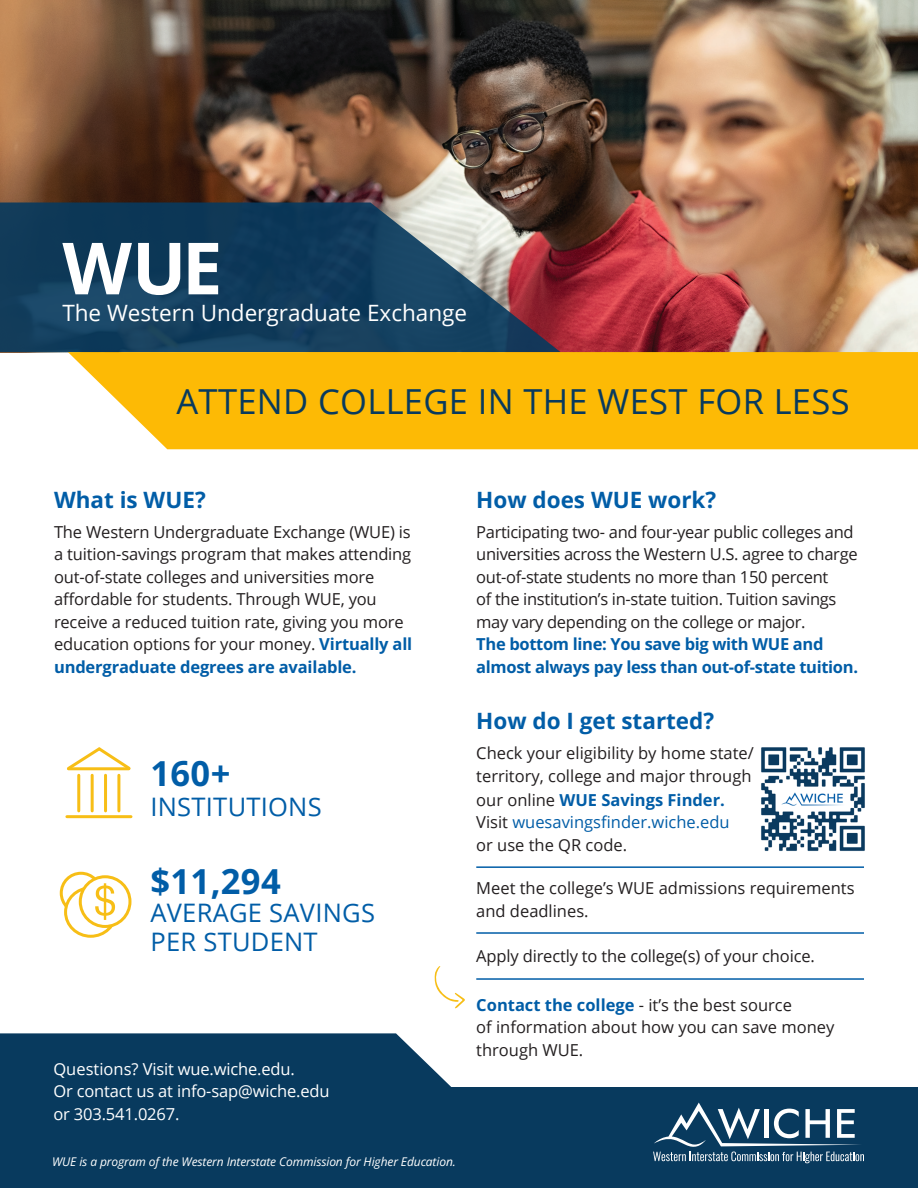
<style>
.page{position:relative;width:918px;height:1188px;background:#fff}
.page>*{position:absolute;margin:0;border:0;box-sizing:border-box;transform-origin:0 0}
.t1{font:700 72px "Open Sans";color:#fff}
.t2{font:34.5px "Open Sans";letter-spacing:.01em;color:#083a5e}
.t3{font:700 34.5px "Open Sans";letter-spacing:.01em;color:#015da7}
.t4{font:25.5px "Open Sans";letter-spacing:.01em;color:#015da7}
.t5{font:700 22.5px "Open Sans";color:#015da7}
.t6{font:22.5px "Open Sans";color:#fff}
.t7{font:16.5px/22.5px "Open Sans";letter-spacing:-.01em;color:#231f20}
.t8{font:16.5px/22.5px "Open Sans";letter-spacing:-.01em;color:#fff}
.t9{font:italic 12px "Open Sans";letter-spacing:-.01em;color:#fff}
.s1{font-weight:700;color:#015da7}
.s2{color:#015da7}
</style>
<div class="page">
<img style="left:761px;top:747px;width:104px;height:104px">
<svg style="left:0;top:1033px;width:500px;height:55px;background:#2e5876"></svg>
<div style="left:0;top:1088px;width:918px;height:100px;background:#083a5e"></div>
<img style="left:0;top:0;width:918px;height:352px">
<svg style="left:0;top:202px;width:561px;height:150px;background:#2c4a64"></svg>
<svg style="left:68px;top:352px;width:850px;height:97px;background:#fdbe14"></svg>
<hr style="left:476px;top:866px;width:388px;height:2px;background:#015da7">
<hr style="left:476px;top:932px;width:388px;height:2px;background:#015da7">
<hr style="left:476px;top:978px;width:388px;height:2px;background:#015da7">
<hr style="left:77px;top:775px;width:3px;height:36px;background:#f7be16">
<hr style="left:91px;top:775px;width:3px;height:36px;background:#f7be16">
<hr style="left:104px;top:775px;width:3px;height:36px;background:#f7be16">
<hr style="left:117px;top:775px;width:3px;height:36px;background:#f7be16">
<svg style="left:67px;top:747px;width:64px;height:24px"></svg>
<hr style="left:67px;top:815px;width:64px;height:3px;background:#f7be16">
<svg style="left:61px;top:873px;width:40px;height:40px"></svg>
<div style="left:60px;top:872px;width:42px;height:42px;border:3px solid #f7be16;border-radius:50%"></div>
<svg style="left:66px;top:888px;width:50px;height:48px"></svg>
<div style="left:64px;top:886px;width:53px;height:52px;border:3px solid #f7be16;border-radius:50%"></div>
<svg style="left:80px;top:877px;width:50px;height:49px"></svg>
<div style="left:79px;top:875px;width:52px;height:53px;border:3px solid #f7be16;border-radius:50%"></div>
<svg style="left:95px;top:883px;width:20px;height:37px"></svg>
<svg style="left:434px;top:966px;width:31px;height:42px"></svg>
<svg style="left:653px;top:1103px;width:211px;height:60px"></svg>
<p class="t1" style="left:62px;top:219px;width:162px">WUE</p>
<p class="t6" style="left:62px;top:298px;width:406px">The Western Undergraduate Exchange</p>
<p class="t2" style="left:176px;top:378px;width:675px">ATTEND COLLEGE IN THE WEST FOR LESS</p>
<p class="t5" style="left:54px;top:485px;width:153px">What is WUE?</p>
<p class="t7" style="left:54px;top:520px;width:360px">The Western Undergraduate Exchange (WUE) is a tuition-savings program that makes attending out-of-state colleges and universities more affordable for students. Through WUE, you receive a reduced tuition rate, giving you more education options for your money. <span class="s1">Virtually all undergraduate degrees are available.</span></p>
<p class="t3" style="left:150px;top:750px;width:81px">160+</p>
<p class="t4" style="left:150px;top:789px;width:173px">INSTITUTIONS</p>
<p class="t3" style="left:150px;top:858px;width:132px">$11,294</p>
<p class="t4" style="left:150px;top:896px;width:226px">AVERAGE SAVINGS</p>
<p class="t4" style="left:150px;top:924px;width:169px">PER STUDENT</p>
<p class="t8" style="left:53px;top:1057px;width:278px">Questions? Visit wue.wiche.edu.<br>Or contact us at info-sap@wiche.edu or 303.541.0267.</p>
<p class="t9" style="left:52px;top:1153px;width:405px">WUE is a program of the Western Interstate Commission for Higher Education.</p>
<p class="t5" style="left:476px;top:485px;width:242px">How does WUE work?</p>
<p class="t7" style="left:476px;top:520px;width:383px">Participating two- and four-year public colleges and universities across the Western U.S. agree to charge out-of-state students no more than 150 percent<br>of the institution’s in-state tuition. Tuition savings may vary depending on the college or major.<br><span class="s1">The bottom line: You save big with WUE and almost always pay less than out-of-state tuition.</span></p>
<p class="t5" style="left:476px;top:705px;width:239px">How do I get started?</p>
<p class="t7" style="left:476px;top:742px;width:279px">Check your eligibility by home state/ territory, college and major through</p>
<p class="t7" style="left:476px;top:788px;width:255px">our online <span class="s1">WUE Savings Finder.<br></span>Visit <span class="s2">wuesavingsfinder.wiche.edu </span>or use the QR code.</p>
<p class="t7" style="left:476px;top:876px;width:380px">Meet the college’s WUE admissions requirements and deadlines.</p>
<p class="t7" style="left:476px;top:945px;width:340px">Apply directly to the college(s) of your choice.</p>
<p class="t7" style="left:476px;top:993px;width:360px"><span class="s1">Contact the college</span> - it’s the best source<br>of information about how you can save money through WUE.</p>
</div>
